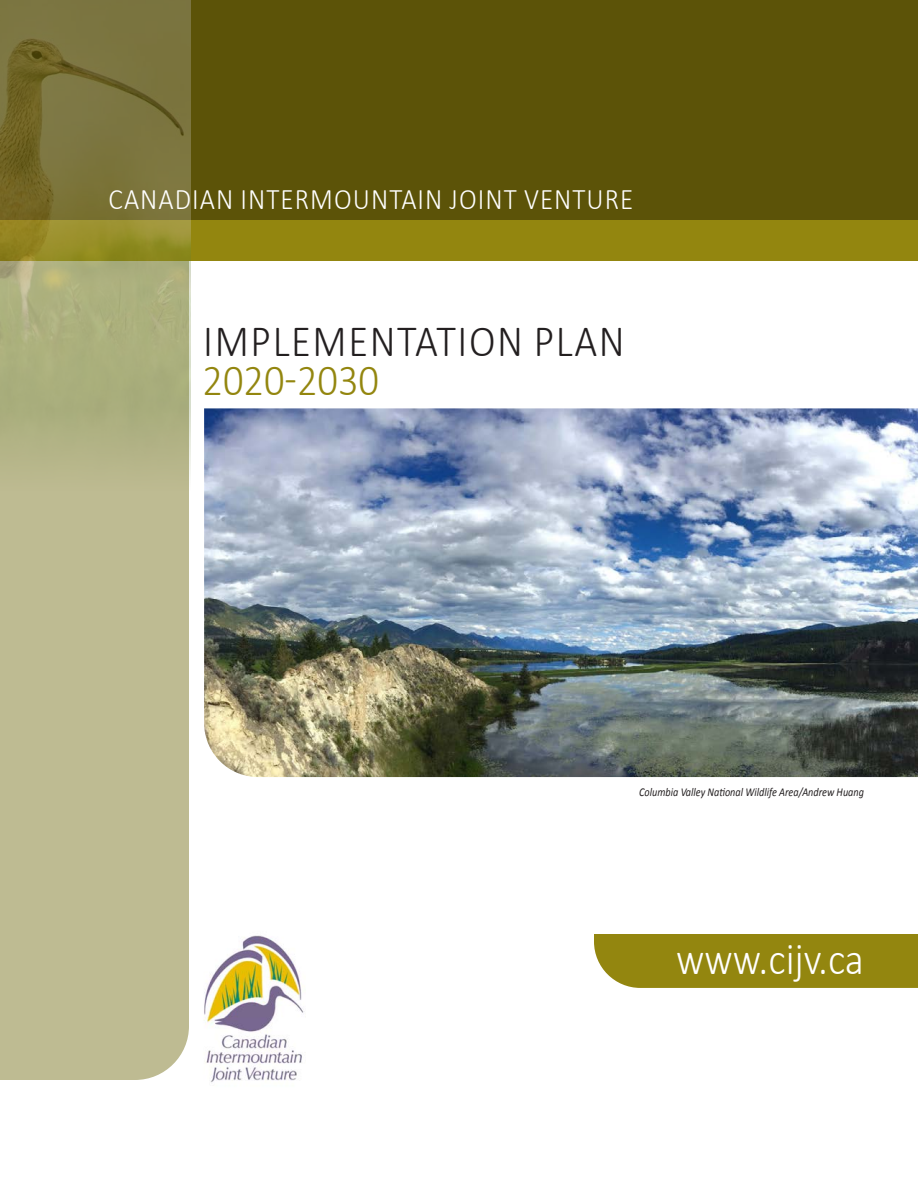
<style>
.page{position:relative;width:918px;height:1188px;background:#fff}
.page>*{position:absolute;margin:0;border:0;box-sizing:border-box;transform-origin:0 0}
.t1{font:300 45px "Calibri";letter-spacing:.04em;color:#231f20;scale:.9 1}
.t2{font:300 45px "Calibri";color:#fff;scale:.9 1}
.Title-1{font:300 45px "Calibri";color:#93860f;scale:.9 1}
.t3{font:300 30px "Calibri";letter-spacing:.04em;color:#fff;scale:.9 1}
.t4{font:italic 12px "Calibri";color:#231f20;scale:.85 1}
</style>
<div class="page">
<div style="left:594px;top:934px;width:324px;height:54px;background:#93860f"></div>
<div style="left:0;top:0;width:918px;height:223px;background:#5c5308"></div>
<div style="left:0;top:496px;width:189px;height:584px;background:#bebb92"></div>
<div style="left:0;top:220px;width:918px;height:41px;background:#93860f"></div>
<img style="left:204px;top:935px;width:101px;height:148px">
<img style="left:204px;top:408px;width:714px;height:369px">
<img style="left:0;top:0;width:190px;height:496px">
<p class="t3" style="left:109px;top:180px;width:585px">CANADIAN INTERMOUNTAIN JOINT VENTURE</p>
<p class="t1" style="left:203px;top:313px;width:470px">IMPLEMENTATION PLAN</p>
<p class="Title-1" style="left:202px;top:352px;width:198px">2020-2030</p>
<p class="t4" style="left:639px;top:784px;width:266px">Columbia Valley National Wildlife Area/Andrew Huang</p>
<p class="t2" style="left:676px;top:931px;width:210px">www.cijv.ca</p>
</div>
